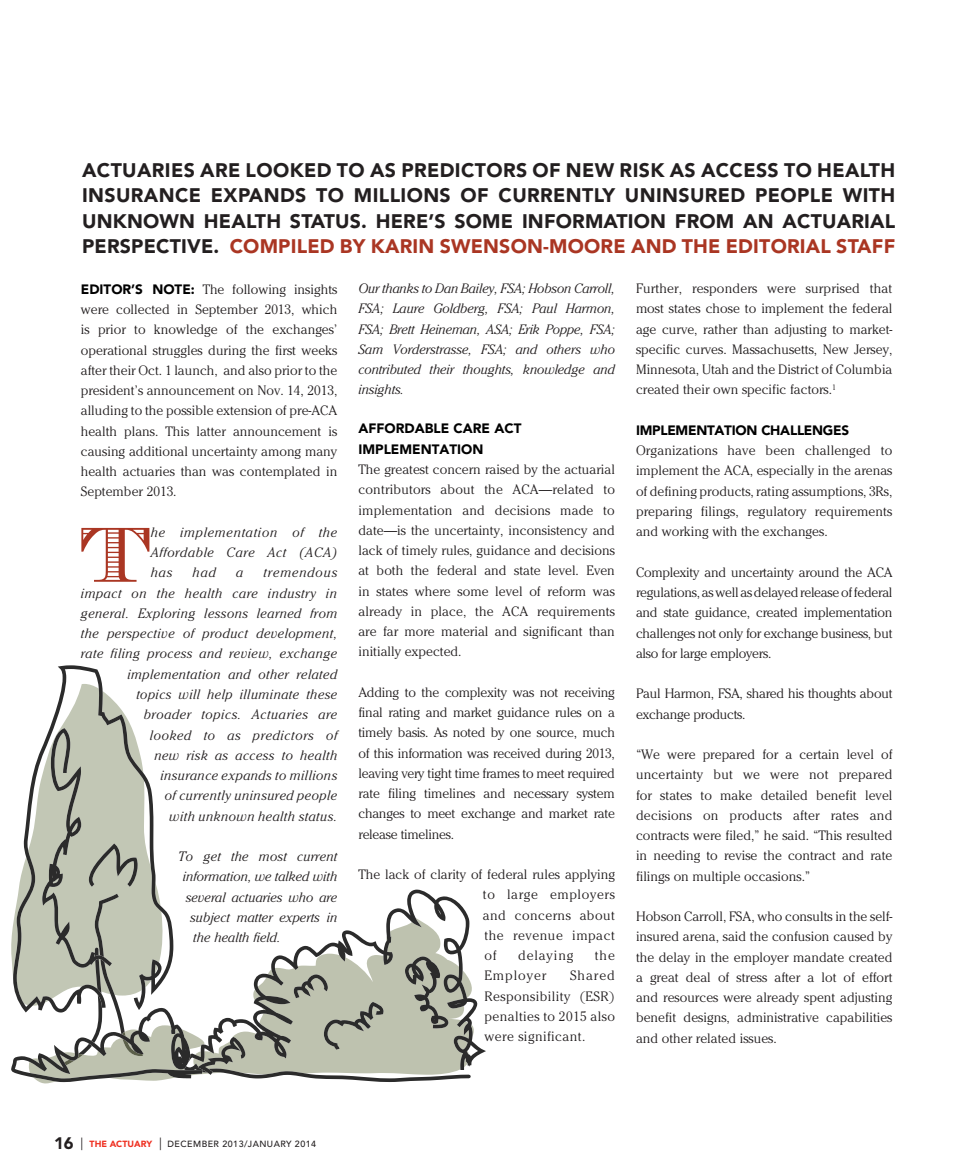
<style>
.page{position:relative;width:972px;height:1175px;background:#fff}
.page>*{position:absolute;margin:0;border:0;box-sizing:border-box;transform-origin:0 0}
.t1{font:74.25px "Chevalier Str DCD";color:#aa3623}
.t2{font:900 19.5px/25.5px "Avenir LT Std";letter-spacing:.01em;color:#231f20;text-align:justify}
.t3{font:300 13.5px/20.2px "Cheltenham Std";color:#231f20;text-align:justify}
.t4{font:italic 300 13.5px/20.2px "Cheltenham Std";letter-spacing:.03em;color:#231f20;text-align:justify}
.t5{font:italic 300 13.5px "Cheltenham Std";color:#231f20}
.t6{font:300 13.5px/20.2px "Cheltenham Std";letter-spacing:-.02em;color:#231f20}
.t7{font:900 13.5px/20.2px "Avenir LT Std";color:#010101}
.t8{font:900 13.5px "Avenir LT Std";letter-spacing:-.02em;color:#010101}
.t9{font:300 13.5px "Cheltenham Std";letter-spacing:.065em;color:#231f20}
.t10{font:300 13.5px "Cheltenham Std";letter-spacing:.07em;color:#231f20}
.t11{font:500 8.85px "Avenir LT Std";letter-spacing:.05em;color:#231f20}
.s1{color:#aa3623}
.s2{font-family:"Avenir LT Std";font-weight:900;color:#010101}
.s3{font-weight:900;font-size:16.65px}
.s4{font-family:"Avenir";font-weight:400;font-size:12.6px}
.s5{font-weight:900;color:#ef3122}
</style>
<div class="page">
<svg style="left:49px;top:665px;width:83px;height:63px"></svg>
<svg style="left:246px;top:889px;width:240px;height:193px"></svg>
<svg style="left:405px;top:956px;width:43px;height:72px;background:#939689"></svg>
<svg style="left:294px;top:974px;width:90px;height:75px;background:#aeb1a1"></svg>
<svg style="left:11px;top:728px;width:235px;height:354px"></svg>
<p class="t2" style="left:82px;top:157px;width:815px">ACTUARIES ARE LOOKED TO AS PREDICTORS OF NEW RISK AS ACCESS TO HEALTH INSURANCE EXPANDS TO MILLIONS OF CURRENTLY UNINSURED PEOPLE WITH UNKNOWN HEALTH STATUS. HERE’S SOME INFORMATION FROM AN ACTUARIAL PERSPECTIVE. <span class="s1">COMPILED BY KARIN SWENSON-MOORE AND THE EDITORIAL STAFF</span></p>
<p class="t3" style="left:81px;top:279px;width:258px"><span class="s2">EDITOR’S NOTE:</span> The following insights were collected in September 2013, which is prior to knowledge of the exchanges’ operational struggles during the first weeks after their Oct. 1 launch, and also prior to the president’s announcement on Nov. 14, 2013, alluding to the possible extension of pre-ACA health plans. This latter announcement is causing additional uncertainty among many health actuaries than was contemplated in September 2013.</p>
<h1 class="t1" style="left:81px;top:506px;width:71px">T</h1>
<p class="t4" style="left:151px;top:522px;width:188px">he implementation of the Affordable Care Act (ACA) has</p>
<p class="t4" style="left:81px;top:562px;width:258px;text-align:right">tremendous<br>impact on the health care industry in general. Exploring lessons learned from the perspective of product development, rate filing process and review, exchange implementation and other related<br>topics will help illuminate these<br>broader topics. Actuaries are<br>looked to as predictors of<br>new risk as access to health<br>insurance expands to millions<br>of currently uninsured people<br>with unknown health status.</p>
<p class="t4" style="left:178px;top:846px;width:161px">To get the most current</p>
<p class="t5" style="left:183px;top:869px;width:156px">information, we talked with</p>
<p class="t5" style="left:186px;top:889px;width:153px">several actuaries who are</p>
<p class="t5" style="left:190px;top:909px;width:149px">subject matter experts in</p>
<p class="t5" style="left:193px;top:929px;width:89px">the health field.</p>
<p class="t4" style="left:193px;top:562px;width:25px">had</p>
<p class="t4" style="left:236px;top:562px;width:9px">a</p>
<p class="t4" style="left:358px;top:278px;width:258px">Our thanks to Dan Bailey, FSA; Hobson Carroll, FSA; Laure Goldberg, FSA; Paul Harmon, FSA; Brett Heineman, ASA; Erik Poppe, FSA; Sam Vorderstrasse, FSA; and others who contributed their thoughts, knowledge and insights.</p>
<p class="t7" style="left:358px;top:418px;width:165px">AFFORDABLE CARE ACT<br>IMPLEMENTATION</p>
<p class="t3" style="left:358px;top:459px;width:258px">The greatest concern raised by the actuarial contributors about the ACA—related to implementation and decisions made to date—is the uncertainty, inconsistency and lack of timely rules, guidance and decisions at both the federal and state level. Even in states where some level of reform was already in place, the ACA requirements are far more material and significant than initially expected.</p>
<p class="t3" style="left:358px;top:682px;width:258px">Adding to the complexity was not receiving final rating and market guidance rules on a timely basis. As noted by one source, much of this information was received during 2013, leaving very tight time frames to meet required rate filing timelines and necessary system changes to meet exchange and market rate release timelines.</p>
<p class="t3" style="left:483px;top:864px;width:134px;text-indent:-124px">The lack of clarity of federal rules applying to large employers and concerns about the revenue impact of</p>
<p class="t9" style="left:518px;top:947px;width:57px">delaying</p>
<p class="t3" style="left:595px;top:945px;width:21px">the</p>
<p class="t10" style="left:484px;top:968px;width:63px">Employer</p>
<p class="t3" style="left:484px;top:965px;width:132px;text-indent:86px">Shared Responsibility (ESR) penalties to 2015 also were significant.</p>
<p class="t3" style="left:636px;top:278px;width:258px">Further, responders were surprised that most states chose to implement the federal age curve, rather than adjusting to market&shy;specific curves. Massachusetts, New Jersey, Minnesota, Utah and the District of Columbia created their own specific factors.<sup>1</sup></p>
<p class="t8" style="left:636px;top:422px;width:215px">IMPLEMENTATION CHALLENGES</p>
<p class="t3" style="left:636px;top:440px;width:258px">Organizations have been challenged to implement the ACA, especially in the arenas of defining products, rating assumptions, 3Rs, preparing filings, regulatory requirements and working with the exchanges.</p>
<p class="t3" style="left:636px;top:562px;width:258px">Complexity and uncertainty around the ACA regulations, as well as delayed release of federal and state guidance, created implementation challenges not only for exchange business, but also for large employers.</p>
<p class="t6" style="left:636px;top:683px;width:258px">Paul Harmon, FSA, shared his thoughts about exchange products.</p>
<p class="t3" style="left:636px;top:744px;width:258px">“We were prepared for a certain level of uncertainty but we were not prepared for states to make detailed benefit level decisions on products after rates and contracts were filed,” he said. “This resulted in needing to revise the contract and rate filings on multiple occasions.”</p>
<p class="t3" style="left:636px;top:906px;width:258px">Hobson Carroll, FSA, who consults in the self&shy;insured arena, said the confusion caused by the delay in the employer mandate created a great deal of stress after a lot of effort and resources were already spent adjusting benefit designs, administrative capabilities and other related issues.</p>
<p class="t11" style="left:54px;top:1139px;width:264px"><span class="s3">16</span> <span class="s4">|</span> <span class="s5">THE ACTUARY</span> <span class="s4">|</span> DECEMBER 2013/JANUARY 2014</p>
</div>
